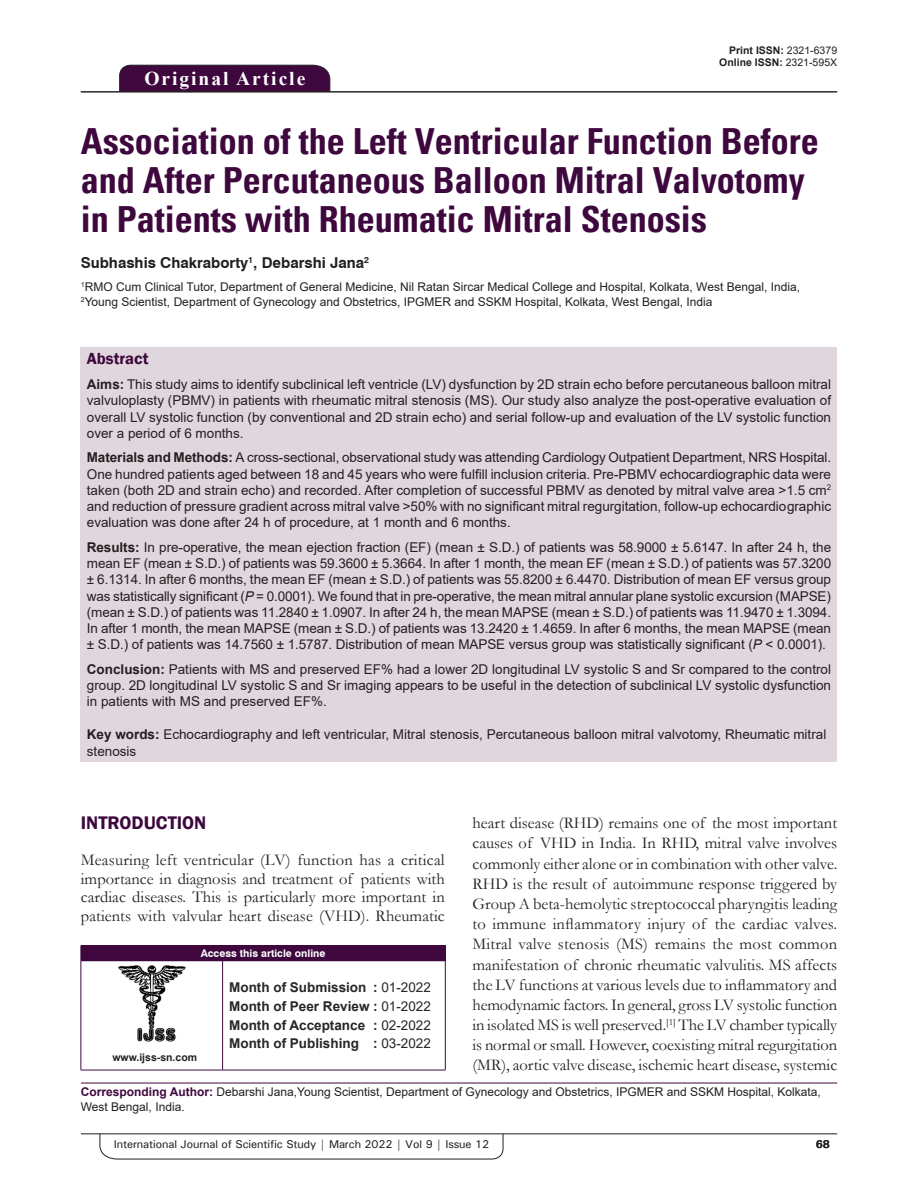
<style>
.page{position:relative;width:918px;height:1188px;background:#fff}
.page>*{position:absolute;margin:0;border:0;box-sizing:border-box;transform-origin:0 0}
.AT{font:700 condensed 36px/39px "Univers";color:#3e083e}
.AH{font:700 19.5px "Times New Roman";letter-spacing:.1em;color:#fff}
.t1{font:600 18.75px "Franklin Gothic";color:#3e083e}
.TX{font:16.5px/20.2px "Garamond";letter-spacing:.005em;color:#231f20;text-align:justify}
.ABSH{font:600 16.5px "Franklin Gothic";color:#3e083e}
.AU{font:700 15px "Swiss 721 BT";color:#231f20}
.ABS{font:13.5px/16.2px "Arial";color:#231f20;text-align:justify}
.KWD{font:13.5px/16.2px "Arial";color:#231f20}
.HIS{font:700 13.5px/18.8px "Arial";color:#282526;text-align:justify}
.AFF{font:12px/14.4px "Arial";color:#231f20}
.ADD{font:12px/14.4px "Arial";color:#231f20}
.t2{font:500 11.25px "Univers";letter-spacing:-.01em;color:#231f20}
.t3{font:700 11.25px "Univers";color:#231f20}
.DOI{font:700 10.5px "Arial";color:#231f20}
.AAO{font:700 10.5px "Swiss 721 BT";color:#fff}
.Web{font:700 10.5px "Arial";color:#231f20}
.s1{font-weight:400}
.s2{font-weight:700}
.s3{font-style:italic}
.s4{font-weight:700;color:#3e083e}
</style>
<div class="page">
<hr style="left:81px;top:1134px;width:756px;height:1px;background:#231f20">
<svg style="left:100px;top:1133px;width:403px;height:26px"></svg>
<div style="left:119px;top:65px;width:211px;height:26px;background:#3e083e"></div>
<hr style="left:81px;top:91px;width:756px;height:1px;background:#231f20">
<div style="left:81px;top:347px;width:756px;height:415px;background:#e0d7de"></div>
<div style="left:81px;top:946px;width:364px;height:15px;background:#3e083e"></div>
<svg style="left:445px;top:946px;width:1px;height:14px"></svg>
<hr style="left:81px;top:961px;width:1px;height:109px;background:#3e083e">
<hr style="left:223px;top:960px;width:223px;height:1px;background:#3e083e">
<hr style="left:222px;top:961px;width:1px;height:109px;background:#3e083e">
<hr style="left:445px;top:961px;width:1px;height:109px;background:#3e083e">
<hr style="left:223px;top:1070px;width:223px;height:1px;background:#3e083e">
<hr style="left:81px;top:1070px;width:142px;height:1px;background:#3e083e">
<img style="left:118px;top:965px;width:68px;height:76px">
<hr style="left:81px;top:1083px;width:756px;height:1px;background:#3e083e">
<p class="AH" style="left:144px;top:64px;width:162px">Original Article</p>
<p class="DOI" style="left:729px;top:42px;width:109px">Print ISSN: <span class="s1">2321-6379</span></p>
<p class="DOI" style="left:719px;top:55px;width:119px">Online ISSN: <span class="s1">2321-595X</span></p>
<p class="AT" style="left:81px;top:122px;width:739px">Association of the Left Ventricular Function Before and After Percutaneous Balloon Mitral Valvotomy in Patients with Rheumatic Mitral Stenosis</p>
<p class="AU" style="left:81px;top:254px;width:290px">Subhashis Chakraborty<sup>1</sup>, Debarshi Jana<sup>2</sup></p>
<p class="AFF" style="left:81px;top:280px;width:721px"><sup>1</sup>RMO Cum Clinical Tutor, Department of General Medicine, Nil Ratan Sircar Medical College and Hospital, Kolkata, West Bengal, India,<br><sup>2</sup>Young Scientist, Department of Gynecology and Obstetrics, IPGMER and SSKM Hospital, Kolkata, West Bengal, India</p>
<p class="ABSH" style="left:87px;top:349px;width:63px">Abstract</p>
<p class="ABS" style="left:87px;top:376px;width:746px"><span class="s2">Aims:</span> This study aims to identify subclinical left ventricle (LV) dysfunction by 2D strain echo before percutaneous balloon mitral valvuloplasty (PBMV) in patients with rheumatic mitral stenosis (MS). Our study also analyze the post-operative evaluation of overall LV systolic function (by conventional and 2D strain echo) and serial follow-up and evaluation of the LV systolic function over a period of 6 months.</p>
<p class="ABS" style="left:87px;top:450px;width:746px"><span class="s2">Materials and Methods:</span> A cross-sectional, observational study was attending Cardiology Outpatient Department, NRS Hospital.<br>One hundred patients aged between 18 and 45 years who were fulfill inclusion criteria. Pre-PBMV echocardiographic data were taken (both 2D and strain echo) and recorded. After completion of successful PBMV as denoted by mitral valve area &gt;1.5 cm<sup>2 </sup>and reduction of pressure gradient across mitral valve &gt;50% with no significant mitral regurgitation, follow-up echocardiographic evaluation was done after 24 h of procedure, at 1 month and 6 months.</p>
<p class="ABS" style="left:87px;top:539px;width:746px"><span class="s2">Results:</span> In pre-operative, the mean ejection fraction (EF) (mean ± S.D.) of patients was 58.9000 ± 5.6147. In after 24 h, the mean EF (mean ± S.D.) of patients was 59.3600 ± 5.3664. In after 1 month, the mean EF (mean ± S.D.) of patients was 57.3200 ± 6.1314. In after 6 months, the mean EF (mean ± S.D.) of patients was 55.8200 ± 6.4470. Distribution of mean EF versus group was statistically significant (<span class="s3">P</span> = 0.0001). We found that in pre-operative, the mean mitral annular plane systolic excursion (MAPSE) (mean ± S.D.) of patients was 11.2840 ± 1.0907. In after 24 h, the mean MAPSE (mean ± S.D.) of patients was 11.9470 ± 1.3094.<br>In after 1 month, the mean MAPSE (mean ± S.D.) of patients was 13.2420 ± 1.4659. In after 6 months, the mean MAPSE (mean ± S.D.) of patients was 14.7560 ± 1.5787. Distribution of mean MAPSE versus group was statistically significant (<span class="s3">P</span> &lt; 0.0001).</p>
<p class="ABS" style="left:87px;top:661px;width:746px"><span class="s2">Conclusion:</span> Patients with MS and preserved EF% had a lower 2D longitudinal LV systolic S and Sr compared to the control group. 2D longitudinal LV systolic S and Sr imaging appears to be useful in the detection of subclinical LV systolic dysfunction in patients with MS and preserved EF%.</p>
<p class="KWD" style="left:87px;top:727px;width:741px"><span class="s2">Key words:</span> Echocardiography and left ventricular, Mitral stenosis, Percutaneous balloon mitral valvotomy, Rheumatic mitral stenosis</p>
<h1 class="t1" style="left:81px;top:811px;width:127px">INTRODUCTION</h1>
<p class="TX" style="left:81px;top:850px;width:366px;line-height:18.8px">Measuring left ventricular (LV) function has a critical importance in diagnosis and treatment of patients with cardiac diseases. This is particularly more important in patients with valvular heart disease (VHD). Rheumatic</p>
<p class="TX" style="left:473px;top:813px;width:366px">heart disease (RHD) remains one of the most important causes of VHD in India. In RHD, mitral valve involves commonly either alone or in combination with other valve.<br>RHD is the result of autoimmune response triggered by Group A beta-hemolytic streptococcal pharyngitis leading to immune inflammatory injury of the cardiac valves.<br>Mitral valve stenosis (MS) remains the most common manifestation of chronic rheumatic valvulitis. MS affects the LV functions at various levels due to inflammatory and hemodynamic factors. In general, gross LV systolic function in isolated MS is well preserved.<sup>[1]</sup> The LV chamber typically is normal or small. However, coexisting mitral regurgitation (MR), aortic valve disease, ischemic heart disease, systemic</p>
<p class="AAO" style="left:201px;top:947px;width:126px">Access this article online</p>
<p class="HIS" style="left:229px;top:978px;width:203px">Month of Submission : <span class="s1">01-2022<br></span>Month of Peer Review : <span class="s1">01-2022<br></span>Month of Acceptance : <span class="s1">02-2022<br></span>Month of Publishing : <span class="s1">03-2022</span></p>
<p class="ADD" style="left:81px;top:1085px;width:742px"><span class="s4">Corresponding Author:</span> Debarshi Jana,Young Scientist, Department of Gynecology and Obstetrics, IPGMER and SSKM Hospital, Kolkata,<br>West Bengal, India.</p>
<p class="Web" style="left:112px;top:1050px;width:86px">www.ijss-sn.com</p>
<p class="t2" style="left:114px;top:1137px;width:377px">International Journal of Scientific Study | March 2022 | Vol 9 | Issue 12</p>
<p class="t3" style="left:816px;top:1137px;width:16px">68</p>
</div>
